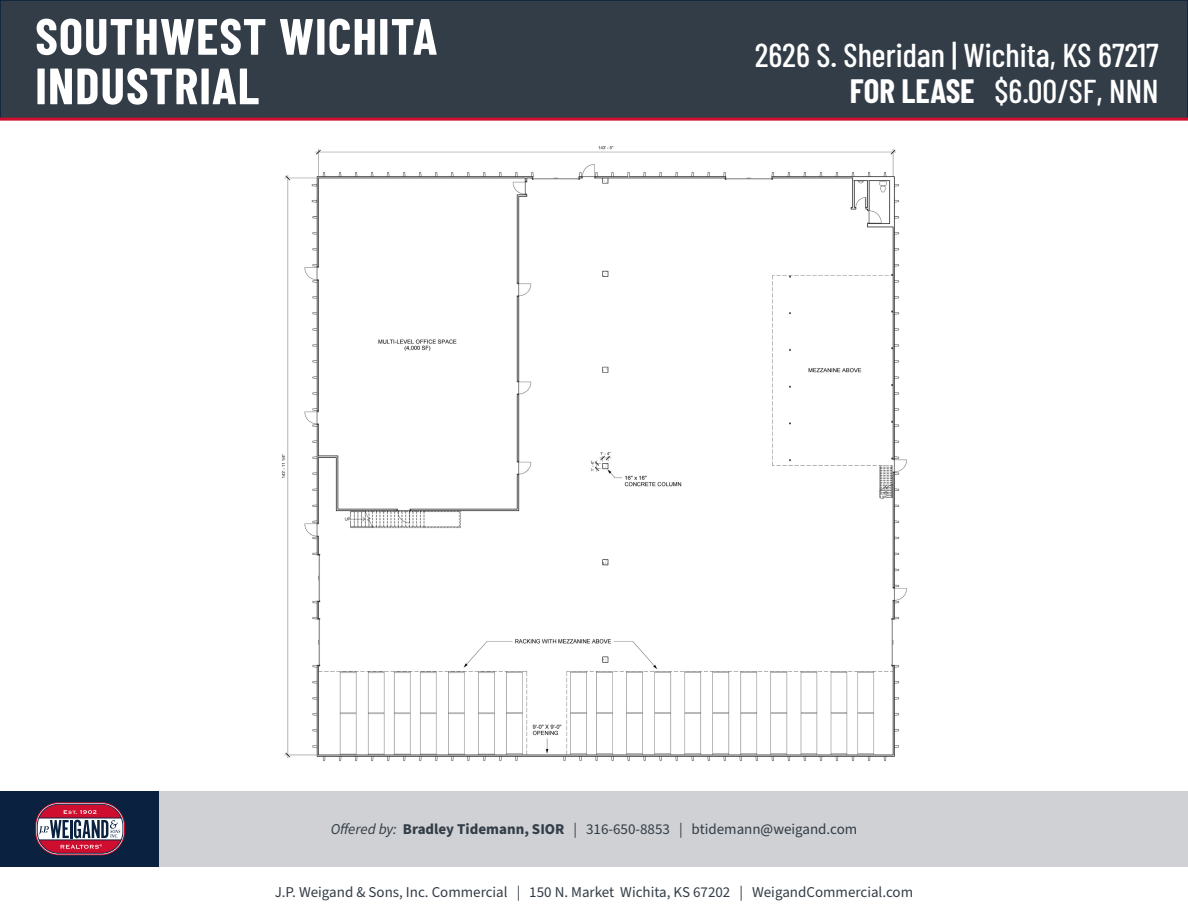
<style>
.page{position:relative;width:1188px;height:918px;background:#fff}
.page>*{position:absolute;margin:0;border:0;box-sizing:border-box;transform-origin:0 0}
.t1{font:700 51px/49.5px "Barlow Condensed";letter-spacing:.02em;color:#fff}
.t2{font:500 33px/36px "Barlow Condensed";color:#fff;text-align:right}
.t3{font:15px "Source Sans Pro";color:#333d47}
.s1{font-weight:700}
.s2{font-style:italic}
</style>
<div class="page">
<div style="left:0;top:0;width:1188px;height:120px;background:#333d47;border:2px solid #09213f"></div>
<div style="left:0;top:791px;width:160px;height:76px;background:#0a2140"></div>
<svg style="left:35px;top:802px;width:90px;height:53px"></svg>
<svg style="left:37px;top:804px;width:86px;height:50px"></svg>
<div style="left:160px;top:791px;width:1028px;height:76px;background:#cfd1d4"></div>
<hr style="left:0;top:118px;width:1188px;height:3px;background:#cf0d2e">
<img style="left:281px;top:146px;width:626px;height:615px">
<h1 class="t1" style="left:35px;top:9px;width:404px">SOUTHWEST WICHITA<br>INDUSTRIAL</h1>
<h2 class="t2" style="left:755px;top:35px;width:406px">2626 S. Sheridan | Wichita, KS 67217<br><span class="s1">FOR LEASE</span> $6.00/SF, NNN</h2>
<p class="t3" style="left:331px;top:819px;width:528px"><span class="s2">Offered by:</span> <span class="s1">Bradley Tidemann, SIOR</span> | 316-650-8853 | btidemann@weigand.com</p>
<p class="t3" style="left:275px;top:882px;width:640px">J.P. Weigand &amp; Sons, Inc. Commercial | 150 N. Market Wichita, KS 67202 | WeigandCommercial.com</p>
</div>
